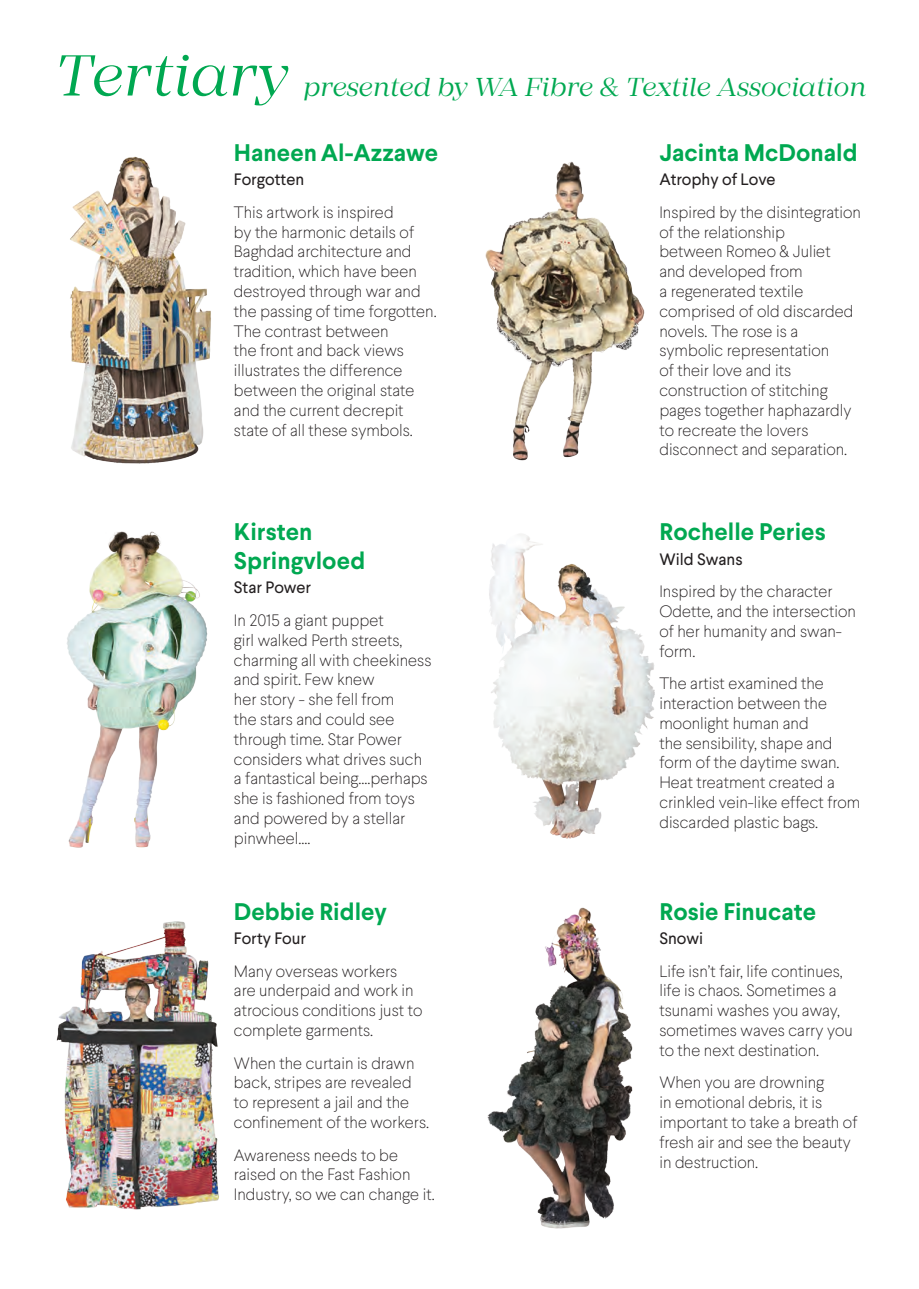
<style>
.page{position:relative;width:919px;height:1289px;background:#fff}
.page>*{position:absolute;margin:0;border:0;box-sizing:border-box;transform-origin:0 0}
.t1{font:italic 60px "Mirador";color:#00a851}
.t2{font:italic 27px "Mirador";color:#00a851}
.t3{font:700 24px/28.8px "Larsseit";color:#00a851}
.t4{font:100 16.5px/19.8px "Larsseit";color:#231f20}
.t5{font:16.5px "Larsseit";color:#231f20}
</style>
<div class="page">
<img style="left:485px;top:161px;width:160px;height:300px">
<img style="left:70px;top:156px;width:141px;height:308px">
<img style="left:489px;top:534px;width:166px;height:305px">
<img style="left:67px;top:531px;width:141px;height:317px">
<img style="left:487px;top:907px;width:146px;height:322px">
<img style="left:56px;top:921px;width:163px;height:289px">
<h1 class="t1" style="left:55px;top:40px;width:235px">Tertiary</h1>
<h2 class="t2" style="left:303px;top:71px;width:564px">presented by WA Fibre &amp; Textile Association</h2>
<h3 class="t3" style="left:234px;top:138px;width:206px">Haneen Al-Azzawe</h3>
<p class="t5" style="left:234px;top:169px;width:72px">Forgotten</p>
<p class="t4" style="left:234px;top:202px;width:204px">This artwork is inspired<br>by the harmonic details of<br>Baghdad architecture and tradition, which have been destroyed through war and the passing of time forgotten.<br>The contrast between<br>the front and back views illustrates the difference between the original state and the current decrepit state of all these symbols.</p>
<h3 class="t3" style="left:234px;top:518px;width:133px">Kirsten<br>Springvloed</h3>
<p class="t5" style="left:234px;top:577px;width:79px">Star Power</p>
<p class="t4" style="left:234px;top:610px;width:199px">In 2015 a giant puppet<br>girl walked Perth streets, charming all with cheekiness and spirit. Few knew<br>her story - she fell from<br>the stars and could see through time. Star Power considers what drives such a fantastical being....perhaps she is fashioned from toys and powered by a stellar pinwheel....</p>
<h3 class="t3" style="left:234px;top:897px;width:154px">Debbie Ridley</h3>
<p class="t5" style="left:234px;top:927px;width:74px">Forty Four</p>
<p class="t4" style="left:234px;top:960px;width:190px">Many overseas workers are underpaid and work in atrocious conditions just to complete garments.</p>
<p class="t4" style="left:234px;top:1052px;width:196px">When the curtain is drawn back, stripes are revealed to represent a jail and the confinement of the workers.</p>
<p class="t4" style="left:234px;top:1144px;width:202px">Awareness needs to be raised on the Fast Fashion<br>Industry, so we can change it.</p>
<h3 class="t3" style="left:659px;top:138px;width:200px">Jacinta McDonald</h3>
<p class="t5" style="left:659px;top:169px;width:118px">Atrophy of Love</p>
<p class="t4" style="left:659px;top:202px;width:203px">Inspired by the disintegration of the relationship<br>between Romeo &amp; Juliet<br>and developed from<br>a regenerated textile comprised of old discarded novels. The rose is a symbolic representation<br>of their love and its construction of stitching pages together haphazardly to recreate the lovers disconnect and separation.</p>
<h3 class="t3" style="left:659px;top:518px;width:168px">Rochelle Peries</h3>
<p class="t5" style="left:659px;top:548px;width:85px">Wild Swans</p>
<p class="t4" style="left:659px;top:581px;width:198px">Inspired by the character<br>Odette, and the intersection of her humanity and swan&shy;form.</p>
<p class="t4" style="left:659px;top:673px;width:202px">The artist examined the interaction between the moonlight human and<br>the sensibility, shape and form of the daytime swan.<br>Heat treatment created a crinkled vein-like effect from discarded plastic bags.</p>
<h3 class="t3" style="left:659px;top:897px;width:158px">Rosie Finucate</h3>
<p class="t5" style="left:659px;top:927px;width:45px">Snowi</p>
<p class="t4" style="left:659px;top:960px;width:195px">Life isn’t fair, life continues, life is chaos. Sometimes a tsunami washes you away, sometimes waves carry you to the next destination.</p>
<p class="t4" style="left:659px;top:1072px;width:199px">When you are drowning<br>in emotional debris, it is important to take a breath of fresh air and see the beauty in destruction.</p>
</div>
